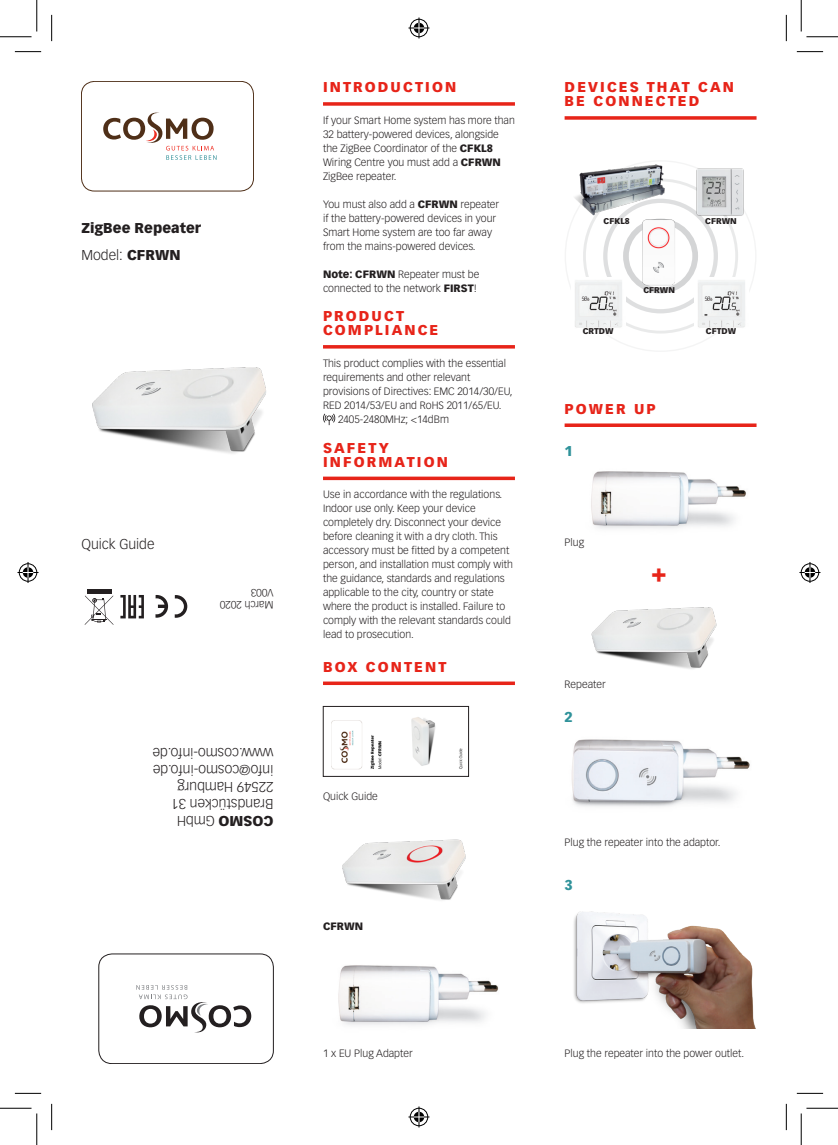
<style>
.page{position:relative;width:838px;height:1145px;background:#fff}
.page>*{position:absolute;margin:0;border:0;box-sizing:border-box;transform-origin:0 0}
.t1{font:28px "Impact";color:#e72419}
.Cosmo_Headline{font:900 14px/14px "Vectora LH";letter-spacing:.15em;color:#e72419}
.Cosmo_Body{font:300 14px "Vectora LH";color:#231f20}
.Cosmo_Body-2{font:900 14px "Vectora LH";color:#231f20}
.Cosmo_Subheader{font:900 14px "Vectora LH";color:#2f929a}
.Cosmo_Body-3{font:300 10.5px/14px "Vectora LH";color:#231f20}
.Cosmo_Body-4{font:900 10.5px "Vectora LH";color:#231f20}
.t2{font:900 8.22px "Vectora LH";color:#231f20}
.s1{font-weight:900}
.s2{font-weight:300}
</style>
<div class="page">
<hr style="left:323px;top:477px;width:192px;height:3px;background:#e72419">
<svg style="left:323px;top:102px;width:192px;height:4px"></svg>
<svg style="left:564px;top:423px;width:192px;height:4px"></svg>
<svg style="left:564px;top:116px;width:192px;height:4px"></svg>
<hr style="left:323px;top:682px;width:192px;height:3px;background:#e72419">
<svg style="left:323px;top:345px;width:192px;height:4px"></svg>
<svg style="left:323px;top:414px;width:13px;height:11px"></svg>
<img style="left:338px;top:965px;width:161px;height:60px">
<img style="left:331px;top:717px;width:132px;height:53px">
<div style="left:323px;top:706px;width:145px;height:71px;border:1px solid #231f20"></div>
<img style="left:92px;top:367px;width:174px;height:87px">
<div style="left:81px;top:81px;width:172px;height:110px;border:1px solid #4f2f18;border-radius:13px"></div>
<svg style="left:103px;top:112px;width:113px;height:48px"></svg>
<div style="left:99px;top:954px;width:174px;height:110px;border:1px solid #231f20;border-radius:13px"></div>
<svg style="left:136px;top:985px;width:115px;height:48px"></svg>
<svg style="left:175px;top:595px;width:12px;height:23px"></svg>
<svg style="left:155px;top:595px;width:13px;height:23px"></svg>
<svg style="left:120px;top:595px;width:24px;height:23px"></svg>
<svg style="left:85px;top:596px;width:28px;height:29px"></svg>
<div style="left:87px;top:589px;width:24px;height:5px;background:#231f20"></div>
<img style="left:591px;top:471px;width:155px;height:58px">
<img style="left:591px;top:607px;width:126px;height:62px">
<img style="left:342px;top:839px;width:124px;height:61px">
<img style="left:571px;top:739px;width:179px;height:68px">
<img style="left:574px;top:911px;width:182px;height:118px">
<div style="left:623px;top:219px;width:75px;height:75px;border:6px solid #939598;border-radius:50%"></div>
<div style="left:603px;top:199px;width:115px;height:114px;border:4px solid #939598;border-radius:50%"></div>
<img style="left:639px;top:219px;width:42px;height:74px">
<img style="left:573px;top:165px;width:95px;height:54px">
<img style="left:575px;top:277px;width:50px;height:51px">
<img style="left:694px;top:277px;width:51px;height:51px">
<img style="left:693px;top:167px;width:54px;height:50px">
<svg style="left:15px;top:51px;width:26px;height:1px"></svg>
<svg style="left:796px;top:51px;width:27px;height:1px"></svg>
<svg style="left:15px;top:1093px;width:26px;height:1px"></svg>
<svg style="left:796px;top:1093px;width:27px;height:1px"></svg>
<svg style="left:51px;top:15px;width:1px;height:26px"></svg>
<svg style="left:51px;top:1104px;width:1px;height:26px"></svg>
<svg style="left:786px;top:15px;width:1px;height:26px"></svg>
<svg style="left:786px;top:1104px;width:1px;height:26px"></svg>
<hr style="left:0;top:36px;width:32px;height:1px;background:#000">
<hr style="left:806px;top:36px;width:31px;height:1px;background:#000">
<hr style="left:0;top:1108px;width:32px;height:1px;background:#000">
<hr style="left:806px;top:1108px;width:31px;height:1px;background:#000">
<hr style="left:36px;top:0;width:1px;height:32px;background:#000">
<hr style="left:36px;top:1113px;width:1px;height:32px;background:#000">
<hr style="left:800px;top:0;width:1px;height:32px;background:#000">
<hr style="left:800px;top:1113px;width:1px;height:32px;background:#000">
<svg style="left:408px;top:18px;width:21px;height:21px"></svg>
<svg style="left:408px;top:1106px;width:21px;height:21px"></svg>
<svg style="left:18px;top:562px;width:21px;height:21px"></svg>
<svg style="left:799px;top:562px;width:21px;height:21px"></svg>
<p class="Cosmo_Body-2" style="left:81px;top:220px;width:121px">ZigBee Repeater</p>
<p class="Cosmo_Body" style="left:81px;top:247px;width:101px">Model: <span class="s1">CFRWN</span></p>
<p class="Cosmo_Body" style="left:81px;top:535px;width:75px">Quick Guide</p>
<p class="Cosmo_Body-3" style="left:273px;top:599px;width:24px;rotate:-180deg">V003</p>
<p class="Cosmo_Body-3" style="left:273px;top:612px;width:55px;rotate:-180deg">March 2020</p>
<p class="Cosmo_Body" style="left:273px;top:762px;width:122px;rotate:-180deg">www.cosmo-info.de</p>
<p class="Cosmo_Body" style="left:273px;top:778px;width:122px;rotate:-180deg">info@cosmo-info.de</p>
<p class="Cosmo_Body" style="left:273px;top:795px;width:97px;rotate:-180deg">22549 Hamburg</p>
<p class="Cosmo_Body" style="left:273px;top:812px;width:103px;rotate:-180deg">Brandstücken 31</p>
<p class="Cosmo_Body-2" style="left:273px;top:829px;width:98px;rotate:-180deg">COSMO <span class="s2">GmbH</span></p>
<p class="Cosmo_Headline" style="left:323px;top:80px;width:135px">INTRODUCTION</p>
<p class="Cosmo_Body-3" style="left:323px;top:113px;width:193px">If your Smart Home system has more than<br>32 battery-powered devices, alongside</p>
<p class="Cosmo_Body-3" style="left:323px;top:141px;width:179px">the ZigBee Coordinator of the <span class="s1">CFKL8<br></span>Wiring Centre you must add a <span class="s1">CFRWN<br></span>ZigBee repeater.</p>
<p class="Cosmo_Body-3" style="left:323px;top:197px;width:178px">You must also add a <span class="s1">CFRWN</span> repeater if the battery-powered devices in your Smart Home system are too far away from the mains-powered devices.</p>
<p class="Cosmo_Body-3" style="left:323px;top:267px;width:158px"><span class="s1">Note: CFRWN</span> Repeater must be connected to the network <span class="s1">FIRST</span>!</p>
<p class="Cosmo_Headline" style="left:323px;top:309px;width:117px">PRODUCT<br>COMPLIANCE</p>
<p class="Cosmo_Body-3" style="left:323px;top:356px;width:191px">This product complies with the essential requirements and other relevant provisions of Directives: EMC 2014/30/EU, RED 2014/53/EU and RoHS 2011/65/EU.</p>
<p class="Cosmo_Body-3" style="left:338px;top:412px;width:112px">2405-2480MHz; &lt;14dBm</p>
<p class="Cosmo_Headline" style="left:323px;top:441px;width:126px">SAFETY<br>INFORMATION</p>
<p class="Cosmo_Body-3" style="left:323px;top:488px;width:191px">Use in accordance with the regulations.<br>Indoor use only. Keep your device completely dry. Disconnect your device before cleaning it with a dry cloth. This accessory must be fitted by a competent person, and installation must comply with the guidance, standards and regulations applicable to the city, country or state where the product is installed. Failure to comply with the relevant standards could lead to prosecution.</p>
<p class="Cosmo_Headline" style="left:323px;top:659px;width:125px">BOX CONTENT</p>
<p class="Cosmo_Body-3" style="left:323px;top:790px;width:56px">Quick Guide</p>
<p class="Cosmo_Body-4" style="left:323px;top:920px;width:42px">CFRWN</p>
<p class="Cosmo_Body-3" style="left:323px;top:1046px;width:91px">1 x EU Plug Adapter</p>
<p class="Cosmo_Headline" style="left:564px;top:80px;width:171px">DEVICES THAT CAN<br>BE CONNECTED</p>
<p class="t2" style="left:603px;top:216px;width:28px">CFKL8</p>
<p class="t2" style="left:705px;top:216px;width:33px">CFRWN</p>
<p class="t2" style="left:643px;top:285px;width:33px">CFRWN</p>
<p class="t2" style="left:582px;top:326px;width:32px">CRTDW</p>
<p class="t2" style="left:705px;top:326px;width:32px">CFTDW</p>
<p class="Cosmo_Headline" style="left:564px;top:401px;width:92px">POWER UP</p>
<p class="Cosmo_Subheader" style="left:564px;top:443px;width:10px">1</p>
<p class="Cosmo_Body-3" style="left:564px;top:535px;width:21px">Plug</p>
<p class="Cosmo_Body-3" style="left:564px;top:677px;width:43px">Repeater</p>
<p class="Cosmo_Subheader" style="left:564px;top:708px;width:10px">2</p>
<p class="t1" style="left:651px;top:553px;width:16px">+</p>
<p class="Cosmo_Body-3" style="left:564px;top:835px;width:157px">Plug the repeater into the adaptor.</p>
<p class="Cosmo_Subheader" style="left:564px;top:876px;width:10px">3</p>
<p class="Cosmo_Body-3" style="left:564px;top:1046px;width:181px">Plug the repeater into the power outlet.</p>
</div>
